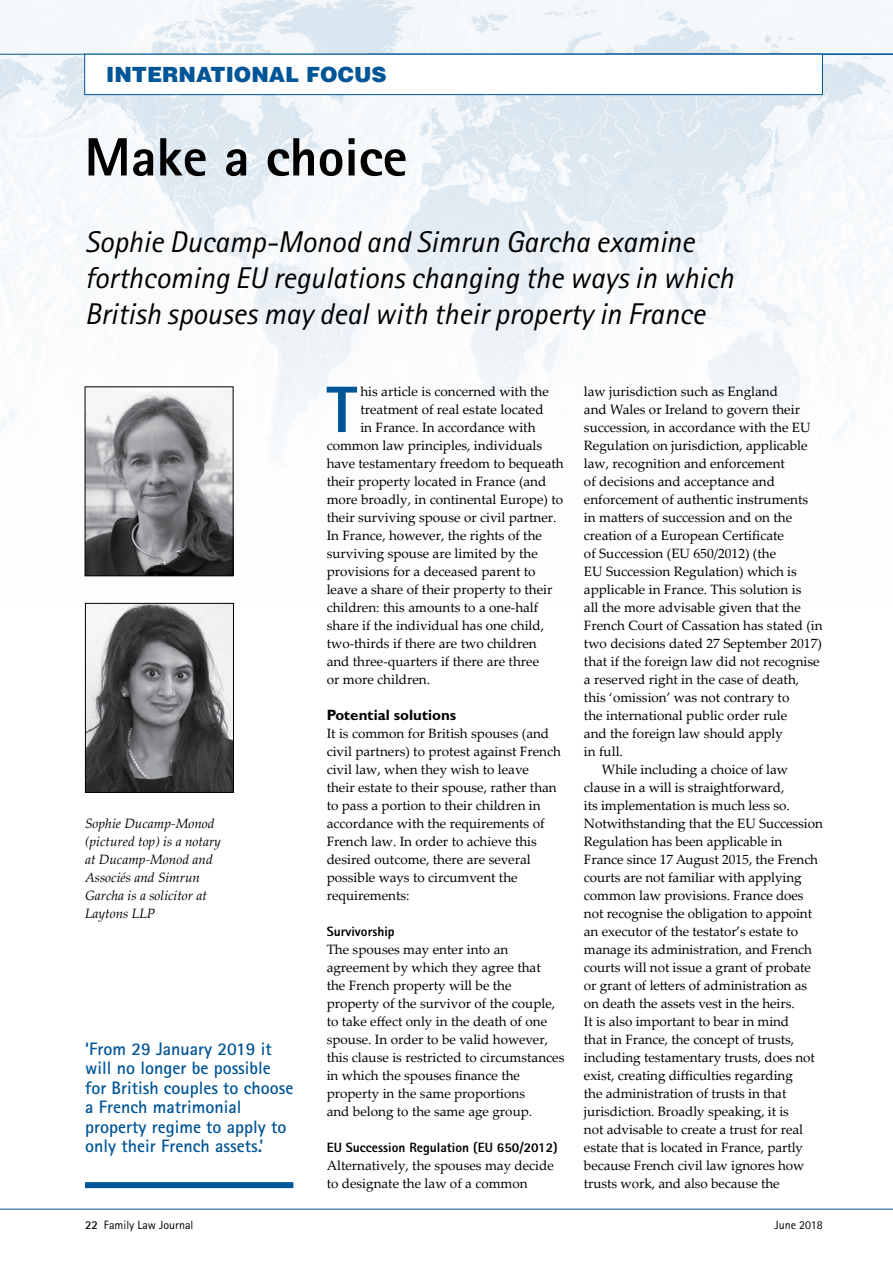
<style>
.page{position:relative;width:893px;height:1263px;background:#fff}
.page>*{position:absolute;margin:0;border:0;box-sizing:border-box;transform-origin:0 0}
.t1{font:800 65.7px "Rotis Sans Serif Std";color:#005596}
.t2{font:800 54px "Rotis Sans Serif Std";color:#000}
.t3{font:italic 30px/36px "Rotis Sans Serif Std";color:#000}
.t4{font:900 21px "Helvetica";color:#005596}
.t5{font:700 18px/19.5px "Rotis Sans Serif Std";color:#005596}
.t6{font:700 15px "Gill Sans MT Std";color:#000}
.t7{font:13.5px/18px "Palatino Linotype";color:#000}
.t8{font:italic 13.5px/18px "Palatino Linotype";color:#000}
.t9{font:800 13.5px "Rotis Sans Serif Std";color:#000}
.t10{font:12px "Rotis Sans Serif Std";color:#000}
.s1{font-weight:700}
</style>
<div class="page">
<hr style="left:0;top:1209px;width:893px;height:1px;background:#005596">
<svg style="left:0;top:0;width:893px;height:604px"></svg>
<hr style="left:0;top:54px;width:893px;height:1px;background:#005596">
<img style="left:87px;top:388px;width:144px;height:186px">
<div style="left:85px;top:386px;width:148px;height:190px;border:1px solid #000"></div>
<svg style="left:84px;top:53px;width:739px;height:42px"></svg>
<div style="left:85px;top:1182px;width:208px;height:6px;background:#005596"></div>
<img style="left:87px;top:605px;width:145px;height:186px">
<div style="left:85px;top:603px;width:149px;height:190px;border:1px solid #000"></div>
<h3 class="t4" style="left:106px;top:61px;width:282px">INTERNATIONAL FOCUS</h3>
<h2 class="t2" style="left:85px;top:123px;width:324px">Make a choice</h2>
<h3 class="t3" style="left:85px;top:224px;width:650px">Sophie Ducamp-Monod and Simrun Garcha examine forthcoming EU regulations changing the ways in which<br>British spouses may deal with their property in France</h3>
<p class="t8" style="left:85px;top:814px;width:137px">Sophie Ducamp-Monod (pictured top) is a notary at Ducamp-Monod and<br>Associés and Simrun<br>Garcha is a solicitor at<br>Laytons LLP</p>
<h3 class="t5" style="left:85px;top:1038px;width:210px">‘From 29 January 2019 it will no longer be possible for British couples to choose a French matrimonial property regime to apply to only their French assets.’</h3>
<h1 class="t1" style="left:327px;top:368px;width:32px">T</h1>
<p class="t7" style="left:360px;top:382px;width:190px">his article is concerned with the</p>
<p class="t7" style="left:360px;top:400px;width:185px">treatment of real estate located</p>
<p class="t7" style="left:360px;top:418px;width:177px">in France. In accordance with</p>
<p class="t7" style="left:327px;top:436px;width:217px">common law principles, individuals</p>
<p class="t7" style="left:327px;top:454px;width:239px">have testamentary freedom to bequeath</p>
<p class="t7" style="left:327px;top:472px;width:221px">their property located in France (and</p>
<p class="t7" style="left:327px;top:490px;width:238px">more broadly, in continental Europe) to</p>
<p class="t7" style="left:327px;top:508px;width:231px">their surviving spouse or civil partner.</p>
<p class="t7" style="left:327px;top:526px;width:217px">In France, however, the rights of the</p>
<p class="t7" style="left:327px;top:544px;width:213px">surviving spouse are limited by the</p>
<p class="t7" style="left:327px;top:562px;width:210px">provisions for a deceased parent to</p>
<p class="t7" style="left:327px;top:580px;width:227px">leave a share of their property to their</p>
<p class="t7" style="left:327px;top:598px;width:213px">children: this amounts to a one-half</p>
<p class="t7" style="left:327px;top:616px;width:219px">share if the individual has one child,</p>
<p class="t7" style="left:327px;top:634px;width:212px">two-thirds if there are two children</p>
<p class="t7" style="left:327px;top:652px;width:214px">and three-quarters if there are three</p>
<p class="t7" style="left:327px;top:670px;width:105px">or more children.</p>
<p class="t6" style="left:327px;top:706px;width:131px">Potential solutions</p>
<p class="t7" style="left:327px;top:724px;width:236px">It is common for British spouses (and civil partners) to protest against French civil law, when they wish to leave<br>their estate to their spouse, rather than to pass a portion to their children in accordance with the requirements of French law. In order to achieve this desired outcome, there are several possible ways to circumvent the requirements:</p>
<p class="t9" style="left:327px;top:923px;width:69px">Survivorship</p>
<p class="t7" style="left:327px;top:940px;width:239px">The spouses may enter into an agreement by which they agree that<br>the French property will be the property of the survivor of the couple, to take effect only in the death of one spouse. In order to be valid however, this clause is restricted to circumstances in which the spouses finance the property in the same proportions<br>and belong to the same age group.</p>
<p class="t9" style="left:327px;top:1139px;width:233px">EU Succession Regulation (EU 650/2012)</p>
<p class="t7" style="left:327px;top:1156px;width:229px">Alternatively, the spouses may decide to designate the law of a common</p>
<p class="t7" style="left:584px;top:382px;width:196px">law jurisdiction such as England</p>
<p class="t7" style="left:584px;top:400px;width:218px">and Wales or Ireland to govern their</p>
<p class="t7" style="left:584px;top:418px;width:228px">succession, in accordance with the EU</p>
<p class="t7" style="left:584px;top:436px;width:225px">Regulation on jurisdiction, applicable</p>
<p class="t7" style="left:584px;top:454px;width:202px">law, recognition and enforcement</p>
<p class="t7" style="left:584px;top:472px;width:193px">of decisions and acceptance and</p>
<p class="t7" style="left:584px;top:490px;width:226px">enforcement of authentic instruments</p>
<p class="t7" style="left:584px;top:508px;width:210px">in matters of succession and on the</p>
<p class="t7" style="left:584px;top:526px;width:201px">creation of a European Certificate</p>
<p class="t7" style="left:584px;top:544px;width:194px">of Succession (EU 650/2012) (the</p>
<p class="t7" style="left:584px;top:562px;width:214px">EU Succession Regulation) which is</p>
<p class="t7" style="left:584px;top:580px;width:219px">applicable in France. This solution is</p>
<p class="t7" style="left:584px;top:598px;width:218px">all the more advisable given that the</p>
<p class="t7" style="left:584px;top:616px;width:240px">French Court of Cassation has stated (in</p>
<p class="t7" style="left:584px;top:634px;width:239px">two decisions dated 27 September 2017)</p>
<p class="t7" style="left:584px;top:652px;width:237px">that if the foreign law did not recognise</p>
<p class="t7" style="left:584px;top:670px;width:217px">a reserved right in the case of death,</p>
<p class="t7" style="left:584px;top:688px;width:207px">this ‘omission’ was not contrary to</p>
<p class="t7" style="left:584px;top:706px;width:205px">the international public order rule</p>
<p class="t7" style="left:584px;top:724px;width:201px">and the foreign law should apply</p>
<p class="t7" style="left:584px;top:742px;width:41px">in full.</p>
<p class="t7" style="left:602px;top:760px;width:188px">While including a choice of law</p>
<p class="t7" style="left:584px;top:778px;width:202px">clause in a will is straightforward,</p>
<p class="t7" style="left:584px;top:796px;width:207px">its implementation is much less so.</p>
<p class="t7" style="left:584px;top:814px;width:240px">Notwithstanding that the EU Succession</p>
<p class="t7" style="left:584px;top:832px;width:200px">Regulation has been applicable in</p>
<p class="t7" style="left:584px;top:850px;width:236px">France since 17 August 2015, the French</p>
<p class="t7" style="left:584px;top:868px;width:219px">courts are not familiar with applying</p>
<p class="t7" style="left:584px;top:886px;width:221px">common law provisions. France does</p>
<p class="t7" style="left:584px;top:904px;width:230px">not recognise the obligation to appoint</p>
<p class="t7" style="left:584px;top:922px;width:216px">an executor of the testator’s estate to</p>
<p class="t7" style="left:584px;top:940px;width:230px">manage its administration, and French</p>
<p class="t7" style="left:584px;top:958px;width:228px">courts will not issue a grant of probate</p>
<p class="t7" style="left:584px;top:976px;width:225px">or grant of letters of administration as</p>
<p class="t7" style="left:584px;top:994px;width:212px">on death the assets vest in the heirs.</p>
<p class="t7" style="left:584px;top:1012px;width:207px">It is also important to bear in mind</p>
<p class="t7" style="left:584px;top:1030px;width:212px">that in France, the concept of trusts,</p>
<p class="t7" style="left:584px;top:1048px;width:232px">including testamentary trusts, does not</p>
<p class="t7" style="left:584px;top:1066px;width:210px">exist, creating difficulties regarding</p>
<p class="t7" style="left:584px;top:1084px;width:204px">the administration of trusts in that</p>
<p class="t7" style="left:584px;top:1102px;width:207px">jurisdiction. Broadly speaking, it is</p>
<p class="t7" style="left:584px;top:1120px;width:221px">not advisable to create a trust for real</p>
<p class="t7" style="left:584px;top:1138px;width:221px">estate that is located in France, partly</p>
<p class="t7" style="left:584px;top:1156px;width:222px">because French civil law ignores how</p>
<p class="t7" style="left:584px;top:1174px;width:197px">trusts work, and also because the</p>
<p class="t10" style="left:85px;top:1218px;width:110px"><span class="s1">22</span> Family Law Journal</p>
<p class="t10" style="left:775px;top:1218px;width:50px">June 2018</p>
</div>
